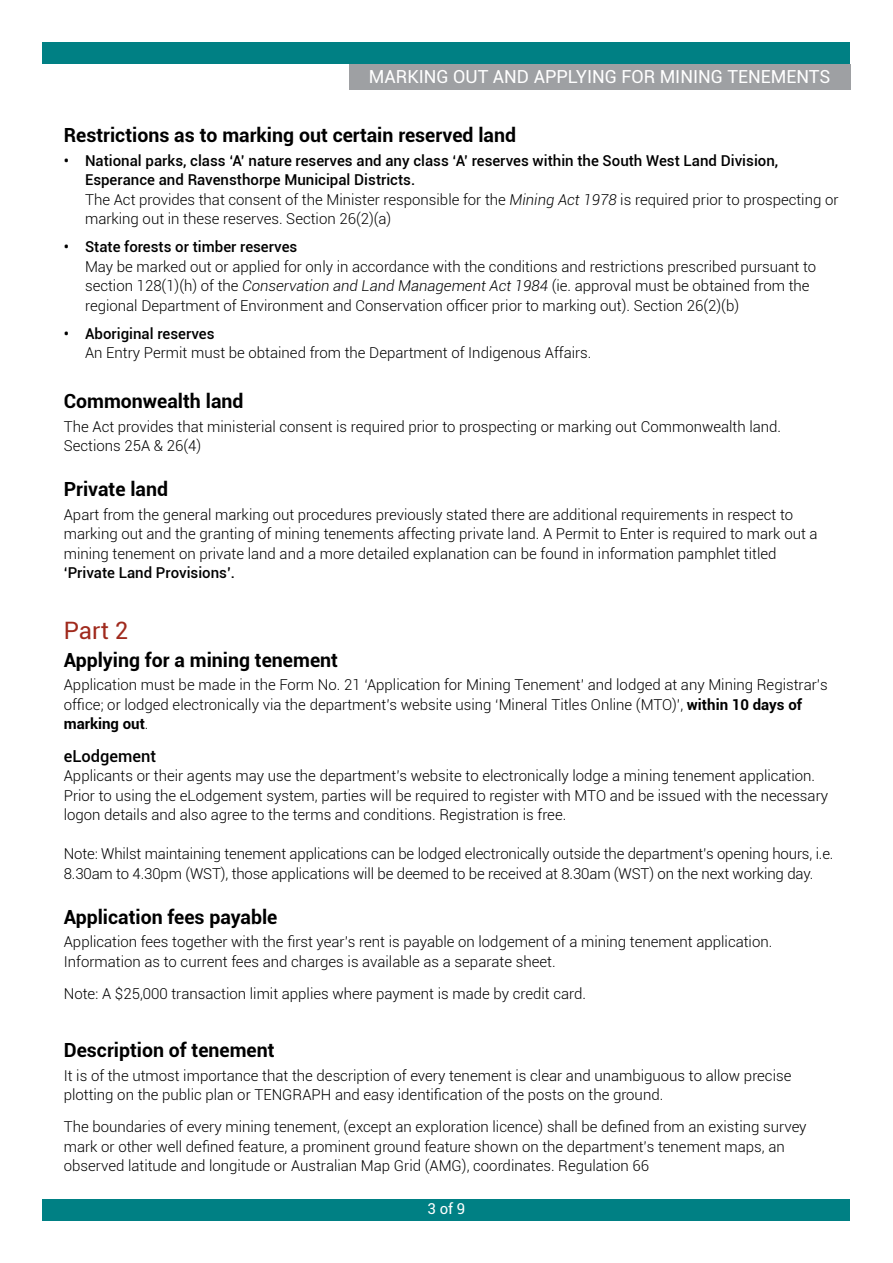
<style>
.page{position:relative;width:893px;height:1263px;background:#fff}
.page>*{position:absolute;margin:0;border:0;box-sizing:border-box;transform-origin:0 0}
.t1{font:24px "Roboto";color:#a02a1d}
._1__Heading{font:700 19.5px "Roboto";color:#000}
.t2{font:18px "Roboto";color:#fff}
._2__Sub_Heading{font:500 16.5px "Roboto";color:#000}
._3__Content_Text{font:300 15px/19.5px "Roboto";color:#000}
.t3{font:500 15px/19.5px "Roboto";color:#000}
.t4{font:15px "Roboto";color:#fff}
.s1{font-style:italic}
.s2{font-weight:500}
.s3{font-weight:700}
</style>
<div class="page">
<div style="left:43px;top:43px;width:807px;height:21px;background:#008084"></div>
<div style="left:349px;top:64px;width:501px;height:25px;background:#9d9fa2"></div>
<div style="left:43px;top:1199px;width:807px;height:21px;background:#008084"></div>
<p class="t2" style="left:369px;top:64px;width:463px">MARKING OUT AND APPLYING FOR MINING TENEMENTS</p>
<h1 class="_1__Heading" style="left:64px;top:121px;width:454px">Restrictions as to marking out certain reserved land</h1>
<p class="t3" style="left:85px;top:150px;width:695px;text-indent:-21px">• National parks, class ‘A’ nature reserves and any class ‘A’ reserves within the South West Land Division,<br>Esperance and Ravensthorpe Municipal Districts.</p>
<p class="_3__Content_Text" style="left:85px;top:189px;width:755px">The Act provides that consent of the Minister responsible for the <span class="s1">Mining Act 1978</span> is required prior to prospecting or marking out in these reserves. Section 26(2)(a)</p>
<p class="t3" style="left:64px;top:237px;width:235px">• State forests or timber reserves</p>
<p class="_3__Content_Text" style="left:85px;top:256px;width:733px">May be marked out or applied for only in accordance with the conditions and restrictions prescribed pursuant to section 128(1)(h) of the <span class="s1">Conservation and Land Management Act 1984</span> (ie. approval must be obtained from the regional Department of Environment and Conservation officer prior to marking out). Section 26(2)(b)</p>
<p class="t3" style="left:64px;top:323px;width:152px">• Aboriginal reserves</p>
<p class="_3__Content_Text" style="left:85px;top:343px;width:508px">An Entry Permit must be obtained from the Department of Indigenous Affairs.</p>
<h1 class="_1__Heading" style="left:64px;top:387px;width:181px">Commonwealth land</h1>
<p class="_3__Content_Text" style="left:64px;top:416px;width:719px">The Act provides that ministerial consent is required prior to prospecting or marking out Commonwealth land.<br>Sections 25A &amp; 26(4)</p>
<h1 class="_1__Heading" style="left:64px;top:475px;width:106px">Private land</h1>
<p class="_3__Content_Text" style="left:64px;top:504px;width:755px">Apart from the general marking out procedures previously stated there are additional requirements in respect to marking out and the granting of mining tenements affecting private land. A Permit to Enter is required to mark out a mining tenement on private land and a more detailed explanation can be found in information pamphlet titled <span class="s2">‘Private Land Provisions’.</span></p>
<p class="t1" style="left:64px;top:613px;width:66px">Part 2</p>
<h1 class="_1__Heading" style="left:64px;top:646px;width:276px">Applying for a mining tenement</h1>
<p class="_3__Content_Text" style="left:64px;top:675px;width:765px">Application must be made in the Form No. 21 ‘Application for Mining Tenement’ and lodged at any Mining Registrar’s office; or lodged electronically via the department’s website using ‘Mineral Titles Online (MTO)’, <span class="s3">within 10 days of marking out</span>.</p>
<h2 class="_2__Sub_Heading" style="left:64px;top:744px;width:94px">eLodgement</h2>
<p class="_3__Content_Text" style="left:64px;top:765px;width:753px">Applicants or their agents may use the department’s website to electronically lodge a mining tenement application.</p>
<p class="_3__Content_Text" style="left:64px;top:785px;width:766px">Prior to using the eLodgement system, parties will be required to register with MTO and be issued with the necessary logon details and also agree to the terms and conditions. Registration is free.</p>
<p class="_3__Content_Text" style="left:64px;top:843px;width:771px">Note: Whilst maintaining tenement applications can be lodged electronically outside the department’s opening hours, i.e.<br>8.30am to 4.30pm (WST), those applications will be deemed to be received at 8.30am (WST) on the next working day.</p>
<h1 class="_1__Heading" style="left:64px;top:903px;width:215px">Application fees payable</h1>
<p class="_3__Content_Text" style="left:64px;top:932px;width:710px">Application fees together with the first year’s rent is payable on lodgement of a mining tenement application.<br>Information as to current fees and charges is available as a separate sheet.</p>
<p class="_3__Content_Text" style="left:64px;top:983px;width:524px">Note: A $25,000 transaction limit applies where payment is made by credit card.</p>
<h1 class="_1__Heading" style="left:64px;top:1036px;width:212px">Description of tenement</h1>
<p class="_3__Content_Text" style="left:64px;top:1065px;width:729px">It is of the utmost importance that the description of every tenement is clear and unambiguous to allow precise plotting on the public plan or TENGRAPH and easy identification of the posts on the ground.</p>
<p class="_3__Content_Text" style="left:64px;top:1117px;width:744px">The boundaries of every mining tenement, (except an exploration licence) shall be defined from an existing survey mark or other well defined feature, a prominent ground feature shown on the department’s tenement maps, an observed latitude and longitude or Australian Map Grid (AMG), coordinates. Regulation 66</p>
<p class="t4" style="left:428px;top:1198px;width:39px">3 of 9</p>
</div>
